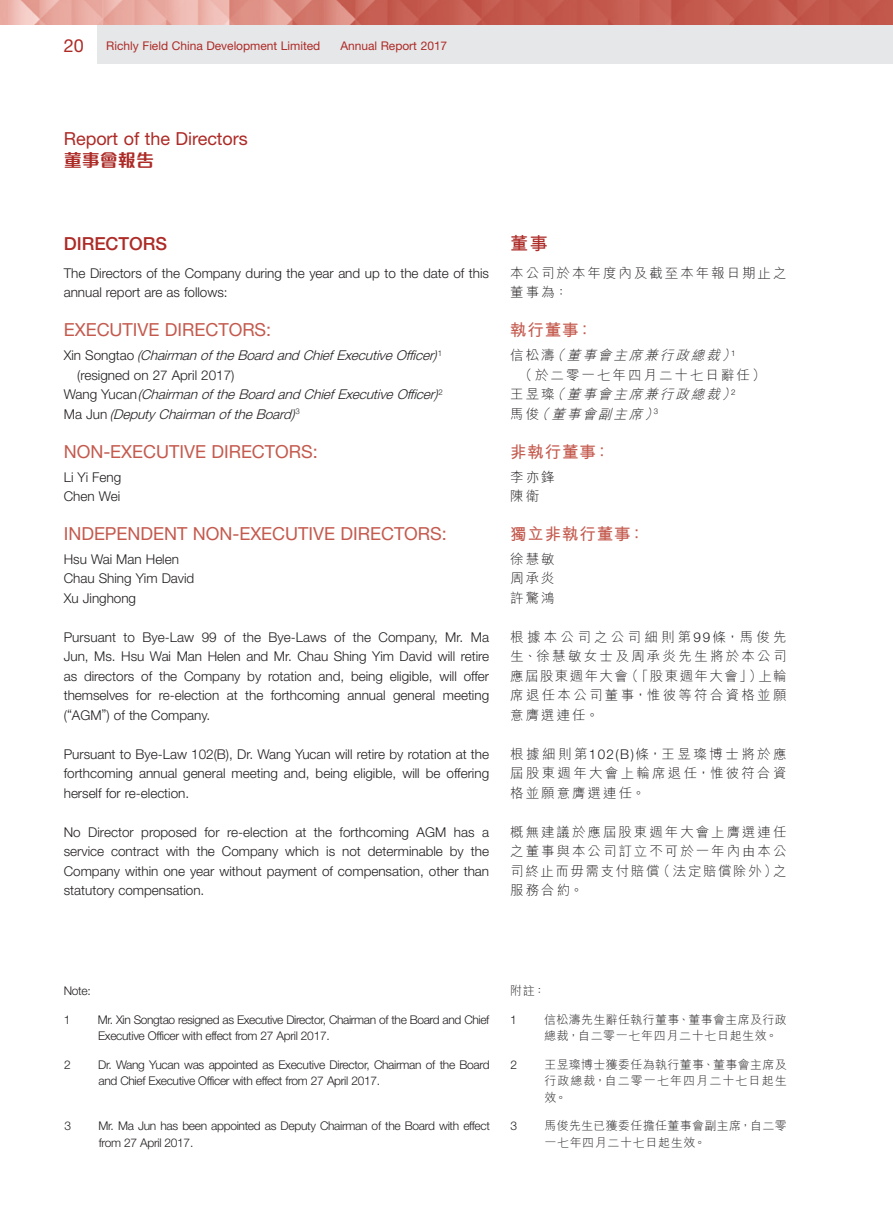
<style>
.page{position:relative;width:893px;height:1212px;background:#fff}
.page>*{position:absolute;margin:0;border:0;box-sizing:border-box;transform-origin:0 0}
.Heading_2{font:18px "Helvetica Neue LT Std";color:#c45a4e}
.Body_Text{font:18px "Helvetica Neue LT Std";color:#ad2b27}
.Heading_1{font:500 18px "Helvetica Neue LT Std";color:#ad2b27}
.Body_Text-2{font:700 18px "M Finance HK";letter-spacing:.005em;color:#ad2b27}
.C_Heading_1{font:700 18px "M Hei HK";color:#ad2b27}
.C_Heading_2{font:700 16.5px "M Hei HK";letter-spacing:.05em;color:#c45a4e}
.Body_Text-3{font:300 13.5px/19.5px "Helvetica Neue LT Std";color:#231f20;text-align:justify}
.C_Body_Text{font:300 13.5px/19.5px "M Hei HK";letter-spacing:.15em;color:#231f20;text-align:justify}
.Body_Text-4{font:italic 300 13.5px/19.5px "Helvetica Neue LT Std";color:#231f20}
.C_Body_Text-2{font:italic 300 13.5px "M Hei HK";color:#231f20}
.t1{font:300 12px/16.5px "Helvetica Neue LT Std";letter-spacing:-.025em;color:#231f20}
.t2{font:300 12px/16.5px "M Hei HK";letter-spacing:.025em;color:#231f20}
.t3{font:12px "Helvetica Neue LT Std";color:#ad2b27}
.s1{font-size:18px}
.s2{font-style:normal}
.s3{font-style:italic}
.s4{font-family:"Helvetica Neue LT Std"}
</style>
<div class="page">
<div style="left:98px;top:0;width:795px;height:64px;background:#e6e7e9"></div>
<img style="left:0;top:0;width:892px;height:25px">
<svg style="left:892px;top:0;width:1px;height:25px"></svg>
<p class="t3" style="left:64px;top:38px;width:258px"><span class="s1">20</span> Richly Field China Development Limited</p>
<p class="t3" style="left:340px;top:38px;width:108px">Annual Report 2017</p>
<p class="Body_Text" style="left:64px;top:128px;width:186px">Report of the Directors</p>
<p class="Body_Text-2" style="left:64px;top:151px;width:92px">董事會報告</p>
<p class="Heading_1" style="left:64px;top:233px;width:105px">DIRECTORS</p>
<p class="Body_Text-3" style="left:64px;top:263px;width:427px">The Directors of the Company during the year and up to the date of this annual report are as follows:</p>
<p class="Heading_2" style="left:64px;top:319px;width:209px">EXECUTIVE DIRECTORS:</p>
<p class="Body_Text-4" style="left:77px;top:345px;width:366px;text-indent:-13px"><span class="s2">X i n S o n g t a o</span> (Chairman of the Board and Chief Executive Officer)<sup>1 </sup><span class="s2">(resigned on 27 April 2017)</span></p>
<p class="Body_Text-4" style="left:64px;top:384px;width:381px"><span class="s2">W a n g Y u c a n</span> (Chairman of the Board and Chief Executive Officer)<sup>2</sup></p>
<p class="Body_Text-4" style="left:64px;top:404px;width:238px"><span class="s2">M a J u n</span> (Deputy Chairman of the Board)<sup>3</sup></p>
<p class="Heading_2" style="left:64px;top:441px;width:255px">NON-EXECUTIVE DIRECTORS:</p>
<p class="Body_Text-3" style="left:64px;top:467px;width:59px">Li Yi Feng</p>
<p class="Body_Text-3" style="left:64px;top:486px;width:58px">Chen Wei</p>
<p class="Heading_2" style="left:64px;top:523px;width:385px">INDEPENDENT NON-EXECUTIVE DIRECTORS:</p>
<p class="Body_Text-3" style="left:64px;top:549px;width:117px">Hsu Wai Man Helen</p>
<p class="Body_Text-3" style="left:64px;top:568px;width:132px">Chau Shing Yim David</p>
<p class="Body_Text-3" style="left:64px;top:588px;width:74px">Xu Jinghong</p>
<p class="Body_Text-3" style="left:64px;top:627px;width:427px">Pursuant to Bye-Law 99 of the Bye-Laws of the Company, Mr. Ma Jun, Ms. Hsu Wai Man Helen and Mr. Chau Shing Yim David will retire as directors of the Company by rotation and, being eligible, will offer themselves for re-election at the forthcoming annual general meeting (“AGM”) of the Company.</p>
<p class="Body_Text-3" style="left:64px;top:744px;width:427px">Pursuant to Bye-Law 102(B), Dr. Wang Yucan will retire by rotation at the forthcoming annual general meeting and, being eligible, will be offering herself for re-election.</p>
<p class="Body_Text-3" style="left:64px;top:822px;width:427px">No Director proposed for re-election at the forthcoming AGM has a service contract with the Company which is not determinable by the Company within one year without payment of compensation, other than statutory compensation.</p>
<p class="C_Heading_1" style="left:510px;top:230px;width:39px">董事</p>
<p class="C_Body_Text" style="left:510px;top:263px;width:278px">本公司於本年度內及截至本年報日期止之董事為：</p>
<p class="C_Heading_2" style="left:510px;top:318px;width:84px">執行董事：</p>
<p class="C_Body_Text" style="left:519px;top:345px;width:248px;text-indent:-9px">信松濤<span class="s3">（董事會主席兼行政總裁）</span><sup>1<br></sup>（於二零一七年四月二十七日辭任）</p>
<p class="C_Body_Text-2" style="left:510px;top:387px;width:230px"><span class="s2">王昱璨</span>（董事會主席兼行政總裁）<sup>2</sup></p>
<p class="C_Body_Text-2" style="left:510px;top:407px;width:153px"><span class="s2">馬俊</span>（董事會副主席）<sup>3</sup></p>
<p class="C_Heading_2" style="left:510px;top:440px;width:102px">非執行董事：</p>
<p class="C_Body_Text" style="left:510px;top:467px;width:46px">李亦鋒</p>
<p class="C_Body_Text" style="left:510px;top:486px;width:30px">陳衛</p>
<p class="C_Heading_2" style="left:510px;top:522px;width:136px">獨立非執行董事：</p>
<p class="C_Body_Text" style="left:510px;top:549px;width:46px">徐慧敏</p>
<p class="C_Body_Text" style="left:510px;top:568px;width:46px">周承炎</p>
<p class="C_Body_Text" style="left:510px;top:588px;width:46px">許驚鴻</p>
<p class="C_Body_Text" style="left:510px;top:627px;width:278px">根據本公司之公司細則第<span class="s4">99</span>條，馬俊先生、徐慧敏女士及周承炎先生將於本公司應屆股東週年大會（「股東週年大會」）上輪席退任本公司董事，惟彼等符合資格並願意膺選連任。</p>
<p class="C_Body_Text" style="left:510px;top:744px;width:278px">根據細則第<span class="s4">102(B)</span>條，王昱璨博士將於應屆股東週年大會上輪席退任，惟彼符合資格並願意膺選連任。</p>
<p class="C_Body_Text" style="left:510px;top:822px;width:278px">概無建議於應屆股東週年大會上膺選連任之董事與本公司訂立不可於一年內由本公司終止而毋需支付賠償（法定賠償除外）之服務合約。</p>
<p class="t1" style="left:64px;top:982px;width:28px">Note:</p>
<p class="t1" style="left:64px;top:1011px;width:8px">1</p>
<p class="t1" style="left:98px;top:1011px;width:393px">Mr. Xin Songtao resigned as Executive Director, Chairman of the Board and Chief<br>Executive Officer with effect from 27 April 2017.</p>
<p class="t1" style="left:64px;top:1056px;width:8px">2</p>
<p class="t1" style="left:98px;top:1056px;width:393px">Dr. Wang Yucan was appointed as Executive Director, Chairman of the Board and Chief Executive Officer with effect from 27 April 2017.</p>
<p class="t1" style="left:65px;top:1117px;width:8px">3</p>
<p class="t1" style="left:99px;top:1117px;width:393px">Mr. Ma Jun has been appointed as Deputy Chairman of the Board with effect from 27 April 2017.</p>
<p class="t2" style="left:510px;top:982px;width:37px">附註：</p>
<p class="t1" style="left:510px;top:1011px;width:8px">1</p>
<p class="t2" style="left:544px;top:1011px;width:244px">信松濤先生辭任執行董事、董事會主席及行政總裁，自二零一七年四月二十七日起生效。</p>
<p class="t1" style="left:510px;top:1056px;width:8px">2</p>
<p class="t2" style="left:544px;top:1056px;width:244px;text-align:justify">王昱璨博士獲委任為執行董事、董事會主席及行政總裁，自二零一七年四月二十七日起生效。</p>
<p class="t1" style="left:510px;top:1117px;width:8px">3</p>
<p class="t2" style="left:544px;top:1117px;width:244px">馬俊先生已獲委任擔任董事會副主席，自二零一七年四月二十七日起生效。</p>
</div>
